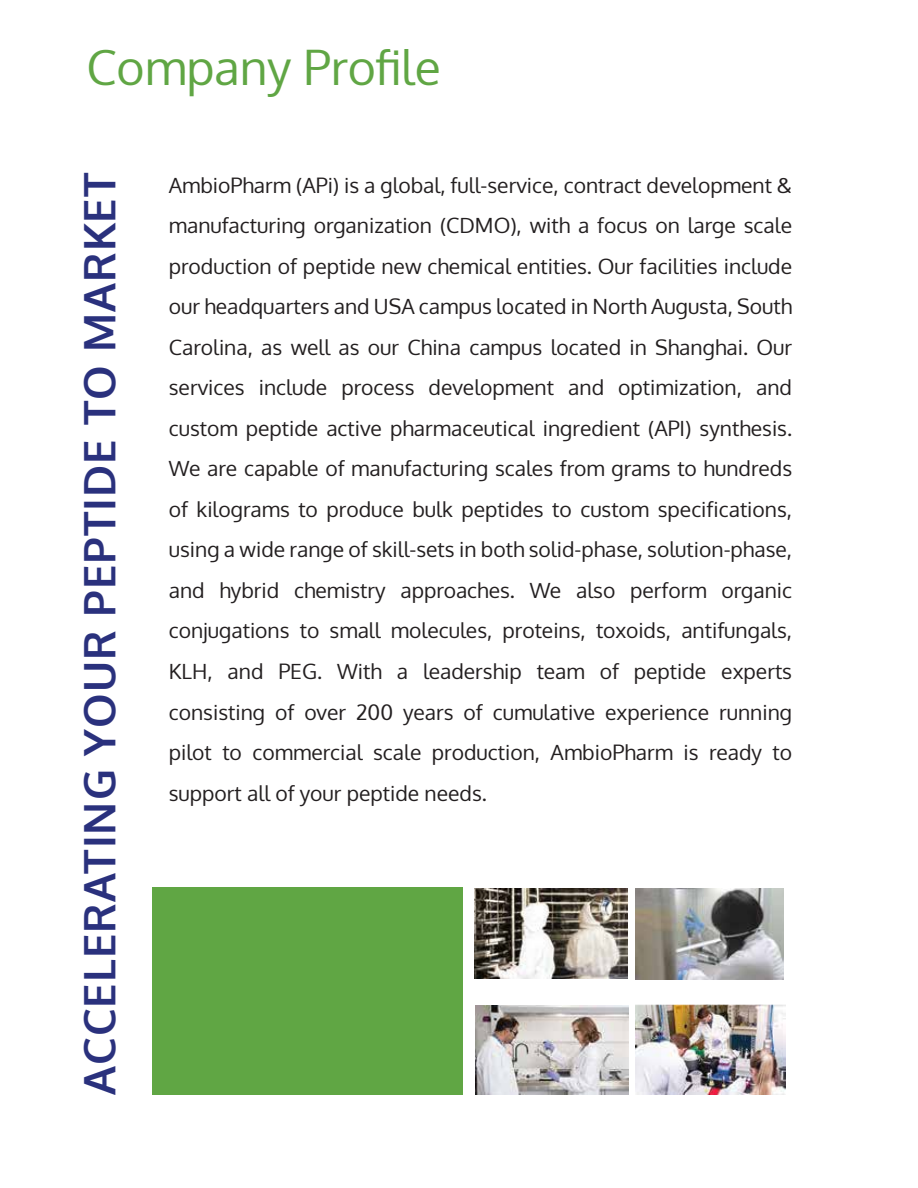
<style>
.page{position:relative;width:918px;height:1188px;background:#fff}
.page>*{position:absolute;margin:0;border:0;box-sizing:border-box;transform-origin:0 0}
.t1{font:48px "Oxygen";color:#60a644}
.t2{font:700 43.5px "Oxygen";letter-spacing:.025em;color:#2a317d}
.t3{font:21px/40.5px "Oxygen";color:#231f20;text-align:justify}
</style>
<div class="page">
<img style="left:475px;top:1005px;width:154px;height:90px">
<img style="left:475px;top:889px;width:152px;height:90px">
<img style="left:635px;top:888px;width:148px;height:91px">
<img style="left:636px;top:1005px;width:149px;height:90px">
<div style="left:152px;top:888px;width:311px;height:207px;background:#60a644"></div>
<h1 class="t1" style="left:86px;top:35px;width:356px">Company Profile</h1>
<h2 class="t2" style="left:72px;top:1095px;width:923px;rotate:-90deg">ACCELERATING YOUR PEPTIDE TO MARKET</h2>
<p class="t3" style="left:169px;top:165px;width:625px">AmbioPharm (APi) is a global, full-service, contract development &amp; manufacturing organization (CDMO), with a focus on large scale production of peptide new chemical entities. Our facilities include our headquarters and USA campus located in North Augusta, South Carolina, as well as our China campus located in Shanghai. Our services include process development and optimization, and custom peptide active pharmaceutical ingredient (API) synthesis.<br>We are capable of manufacturing scales from grams to hundreds of kilograms to produce bulk peptides to custom specifications, using a wide range of skill-sets in both solid-phase, solution-phase, and hybrid chemistry approaches. We also perform organic conjugations to small molecules, proteins, toxoids, antifungals, KLH, and PEG. With a leadership team of peptide experts consisting of over 200 years of cumulative experience running pilot to commercial scale production, AmbioPharm is ready to support all of your peptide needs.</p>
</div>
